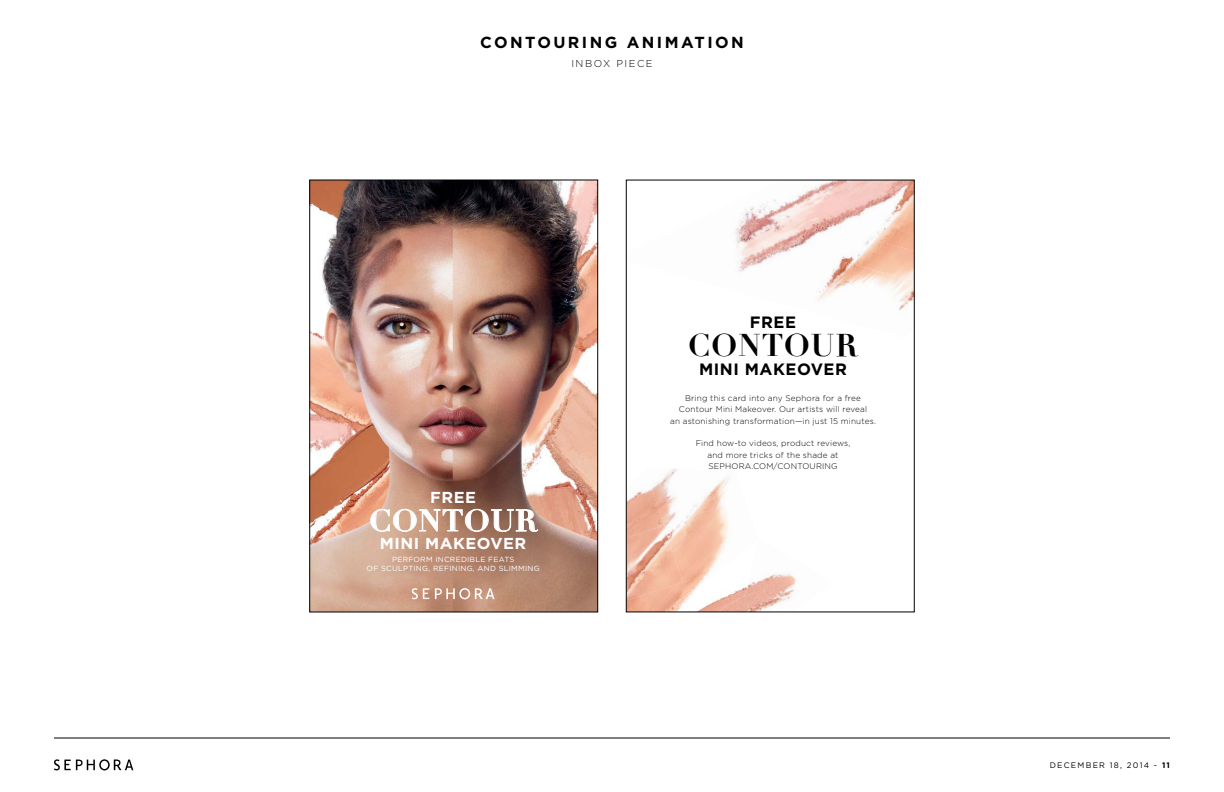
<style>
.page{position:relative;width:1224px;height:792px;background:#fff}
.page>*{position:absolute;margin:0;border:0;box-sizing:border-box;transform-origin:0 0}
.t1{font:700 30.8px "Didot";letter-spacing:.03em;color:#000}
.t2{font:700 29.7px "Didot";letter-spacing:.03em;color:#fff}
.t3{font:700 16.4px "Gotham";letter-spacing:.03em;color:#000}
.t4{font:700 16px "Gotham";letter-spacing:.15em;color:#000}
.t5{font:700 15.9px "Gotham";letter-spacing:.03em;color:#fff}
.t6{font:300 10px "Gotham";letter-spacing:.15em;color:#000}
.t7{font:300 8.2px/11.3px "Gotham";letter-spacing:.02em;color:#000;text-align:center}
.t8{font:8px "Gotham";letter-spacing:.15em;color:#000}
.t9{font:7.4px/8.9px "Gotham";letter-spacing:.03em;color:#fff;text-align:center}
.s1{font-weight:700}
</style>
<div class="page">
<hr style="left:54px;top:738px;width:1116px;height:1px;background:#000">
<svg style="left:54px;top:759px;width:79px;height:11px"></svg>
<img style="left:768px;top:574px;width:28px;height:30px">
<img style="left:742px;top:577px;width:34px;height:33px">
<img style="left:768px;top:604px;width:8px;height:6px">
<img style="left:857px;top:281px;width:55px;height:29px">
<img style="left:819px;top:281px;width:38px;height:12px">
<img style="left:738px;top:251px;width:174px;height:30px">
<img style="left:734px;top:201px;width:178px;height:50px">
<img style="left:774px;top:182px;width:138px;height:39px">
<img style="left:873px;top:182px;width:39px;height:9px">
<img style="left:628px;top:491px;width:18px;height:34px">
<img style="left:646px;top:469px;width:59px;height:56px">
<img style="left:705px;top:476px;width:24px;height:32px">
<img style="left:628px;top:525px;width:36px;height:75px">
<img style="left:664px;top:508px;width:65px;height:62px">
<img style="left:629px;top:570px;width:55px;height:40px">
<img style="left:665px;top:597px;width:77px;height:13px">
<img style="left:684px;top:569px;width:68px;height:28px">
<img style="left:721px;top:540px;width:8px;height:29px">
<div style="left:626px;top:180px;width:288px;height:432px;border:1px solid #000"></div>
<img style="left:312px;top:182px;width:284px;height:428px">
<svg style="left:412px;top:587px;width:17px;height:13px"></svg>
<svg style="left:435px;top:588px;width:60px;height:11px"></svg>
<svg style="left:371px;top:509px;width:167px;height:23px;background:#c1a08e"></svg>
<div style="left:310px;top:180px;width:288px;height:432px;border:1px solid #000"></div>
<h3 class="t4" style="left:480px;top:32px;width:265px">CONTOURING ANIMATION</h3>
<p class="t6" style="left:571px;top:57px;width:81px">INBOX PIE CE</p>
<h3 class="t5" style="left:430px;top:487px;width:47px">FREE</h3>
<h2 class="t2" style="left:369px;top:502px;width:169px">CONTOUR</h2>
<h3 class="t5" style="left:380px;top:533px;width:148px">MINI MAKEOVER</h3>
<p class="t9" style="left:367px;top:555px;width:175px">PERFORM INCREDIBLE FEATS<br>OF SCULPTING, REFINING, AND SLIMMING</p>
<h3 class="t3" style="left:750px;top:311px;width:48px">FREE</h3>
<h1 class="t1" style="left:688px;top:327px;width:171px">CONTOUR</h1>
<h3 class="t3" style="left:699px;top:358px;width:149px">MINI MAKEOVER</h3>
<p class="t7" style="left:670px;top:392px;width:207px">Bring this card into any Sephora for a free<br>Contour Mini Makeover. Our artists will reveal<br>an astonishing transformation—in just 15 minutes.</p>
<p class="t7" style="left:696px;top:438px;width:156px">Find how-to videos, product reviews, and more tricks of the shade at<br>SEPHORA.COM/CONTOURING</p>
<p class="t8" style="left:1050px;top:760px;width:122px">DECEMBER 18, 2014 - <span class="s1">11</span></p>
</div>
